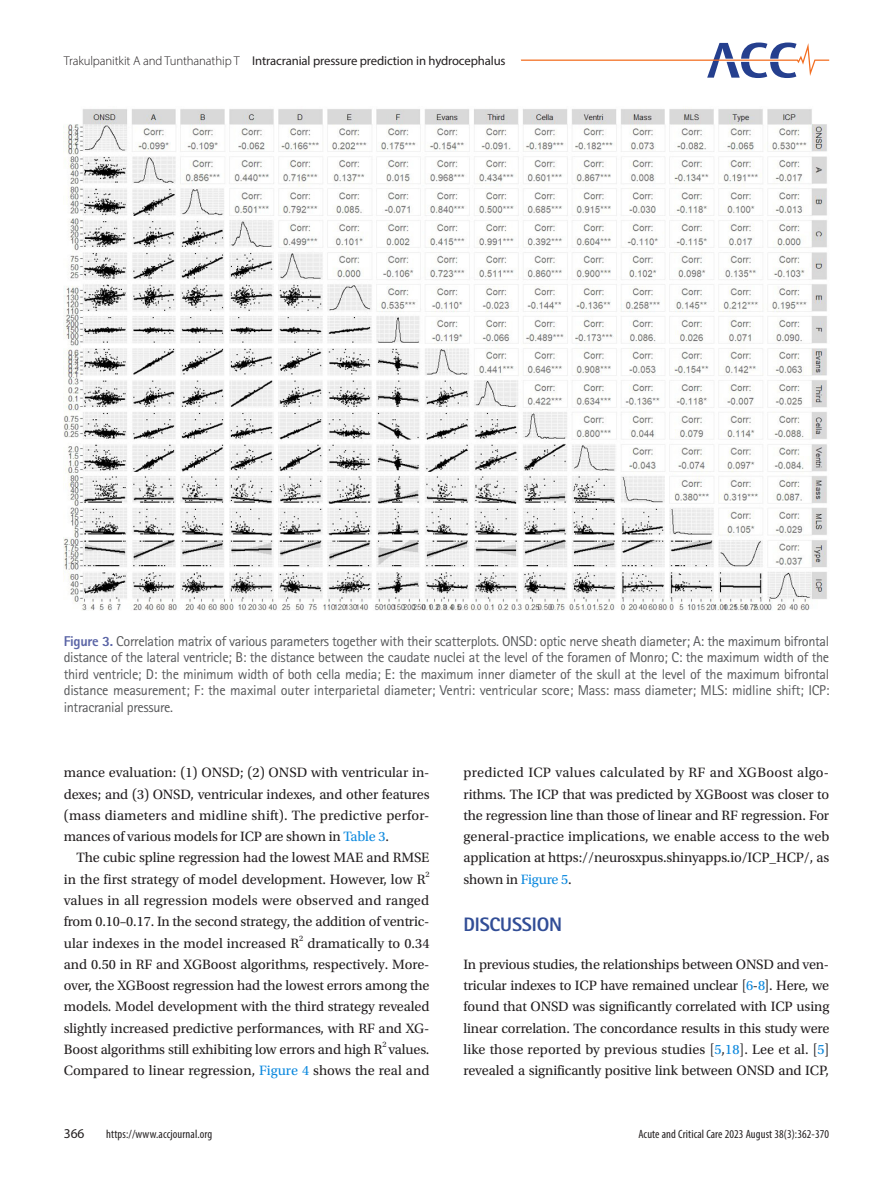
<style>
.page{position:relative;width:893px;height:1191px;background:#fff}
.page>*{position:absolute;margin:0;border:0;box-sizing:border-box;transform-origin:0 0}
.body-title{font:800 19.5px "Rotis Sans Serif Std";letter-spacing:-.01em;color:#314d96}
.body{font:14.25px/21.3px "Utopia Std";letter-spacing:-.01em;color:#231f20;text-align:justify}
.fig-caption{font:14.25px/16.5px "Rotis Sans Serif Std";letter-spacing:-.015em;color:#57585a;text-align:justify}
.t1{font:13.5px "Myriad Pro";color:#231f20}
.t2{font:12.75px "Myriad Pro";letter-spacing:-.01em;color:#231f20}
.t3{font:condensed 12px "Myriad Pro";letter-spacing:.01em;color:#231f20}
.body-2{font:8.25px "Utopia Std";color:#231f20}
.s1{font-weight:300}
.s2{font-weight:800;color:#5b65a6}
.s3{color:#0b88de}
</style>
<div class="page">
<svg style="left:521px;top:43px;width:308px;height:35px"></svg>
<img style="left:64px;top:108px;width:763px;height:503px">
<p class="t2" style="left:64px;top:52px;width:443px"><span class="s1">Trakulpanitkit A and Tunthanathip T</span> Intracranial pressure prediction in hydrocephalus</p>
<p class="fig-caption" style="left:64px;top:633px;width:767px"><span class="s2">Figure 3.</span> Correlation matrix of various parameters together with their scatterplots. ONSD: optic nerve sheath diameter; A: the maximum bifrontal distance of the lateral ventricle; B: the distance between the caudate nuclei at the level of the foramen of Monro; C: the maximum width of the third ventricle; D: the minimum width of both cella media; E: the maximum inner diameter of the skull at the level of the maximum bifrontal distance measurement; F: the maximal outer interparietal diameter; Ventri: ventricular score; Mass: mass diameter; MLS: midline shift; ICP: intracranial pressure.</p>
<p class="body" style="left:64px;top:762px;width:367px">mance evaluation: (1) ONSD; (2) ONSD with ventricular in&shy;dexes; and (3) ONSD, ventricular indexes, and other features (mass diameters and midline shift). The predictive perfor&shy;mances of various models for ICP are shown in <span class="s3">Table 3</span>.</p>
<p class="body" style="left:64px;top:847px;width:367px;text-align:right">The cubic spline regression had the lowest MAE and RMSE in the first strategy of model development. However, low R</p>
<p class="body-2" style="left:425px;top:870px;width:6px">2</p>
<p class="body" style="left:64px;top:890px;width:367px">values in all regression models were observed and ranged from 0.10–0.17. In the second strategy, the addition of ventric&shy;ular indexes in the model increased R</p>
<p class="body-2" style="left:299px;top:933px;width:6px">2</p>
<p class="body" style="left:64px;top:932px;width:367px;text-indent:244px">dramatically to 0.34 and 0.50 in RF and XGBoost algorithms, respectively. More&shy;over, the XGBoost regression had the lowest errors among the models. Model development with the third strategy revealed slightly increased predictive performances, with RF and XG-Boost algorithms still exhibiting low errors and high R values.</p>
<p class="body-2" style="left:383px;top:1040px;width:6px">2</p>
<p class="body" style="left:64px;top:1060px;width:367px">Compared to linear regression, <span class="s3">Figure 4</span> shows the real and</p>
<p class="body" style="left:463px;top:762px;width:367px">predicted ICP values calculated by RF and XGBoost algo&shy;rithms. The ICP that was predicted by XGBoost was closer to the regression line than those of linear and RF regression. For general-practice implications, we enable access to the web application at https://neurosxpus.shinyapps.io/ICP_HCP/, as shown in <span class="s3">Figure 5</span>.</p>
<p class="body-title" style="left:463px;top:912px;width:100px">DISCUSSION</p>
<p class="body" style="left:463px;top:953px;width:367px">In previous studies, the relationships between ONSD and ven&shy;tricular indexes to ICP have remained unclear [<span class="s3">6</span>-<span class="s3">8</span>]. Here, we found that ONSD was significantly correlated with ICP using linear correlation. The concordance results in this study were like those reported by previous studies [<span class="s3">5</span>,<span class="s3">18</span>]. Lee et al. [<span class="s3">5</span>] revealed a significantly positive link between ONSD and ICP,</p>
<p class="t1" style="left:64px;top:1125px;width:22px">366</p>
<p class="t3" style="left:106px;top:1126px;width:107px">https://www.accjournal.org</p>
<p class="t3" style="left:638px;top:1126px;width:192px">Acute and Critical Care 2023 August 38(3):362-370</p>
</div>
